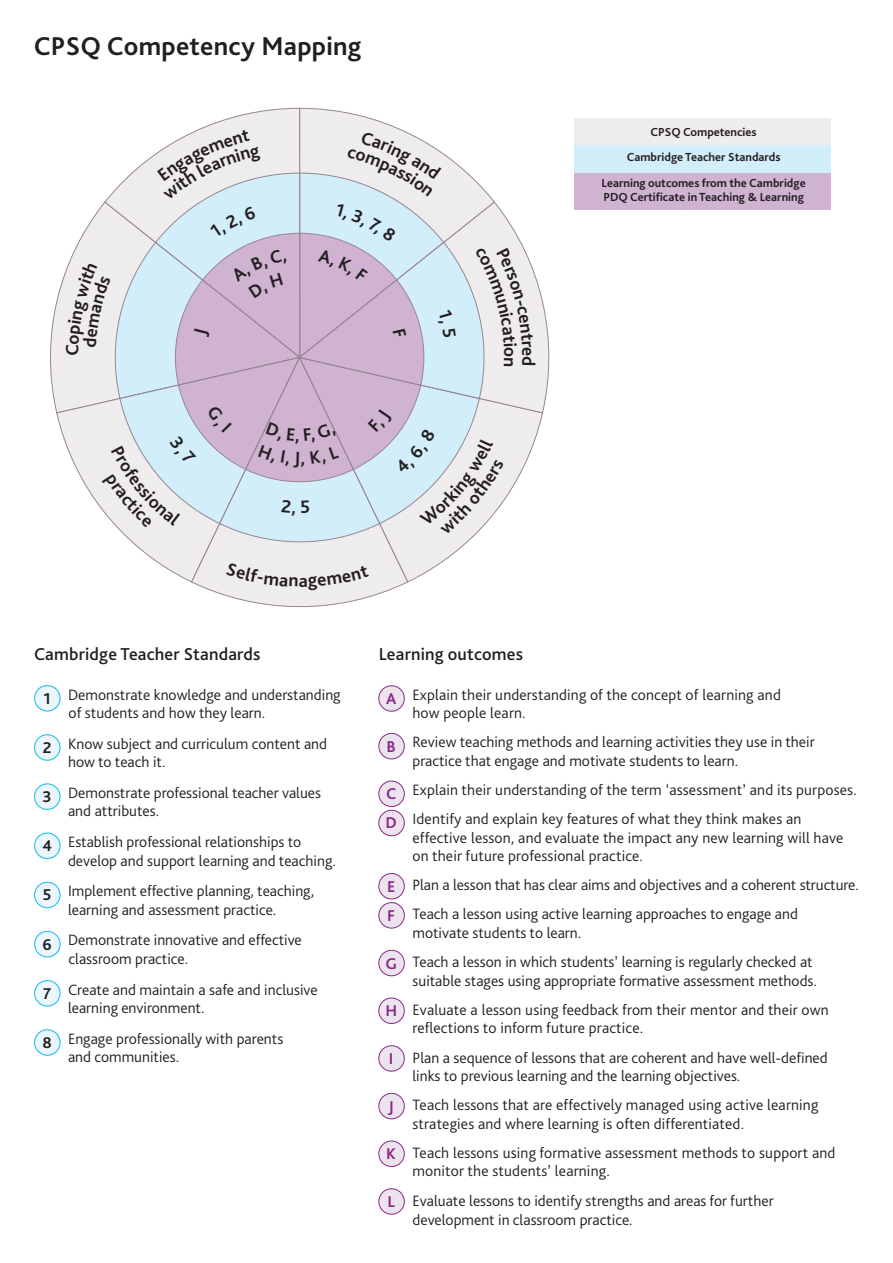
<style>
.page{position:relative;width:893px;height:1263px;background:#fff}
.page>*{position:absolute;margin:0;border:0;box-sizing:border-box;transform-origin:0 0}
.t1{font:700 27px "Bliss Pro";letter-spacing:.01em;color:#231f20}
.t2{font:500 18px "Bliss Pro";letter-spacing:.01em;color:#231f20}
.std_number{font:700 16.35px "Bliss Pro";color:#8a2888}
.std_number-2{font:700 16.35px "Bliss Pro";color:#231f20}
.List_text{font:300 15.6px/18.6px "Bliss Pro";color:#231f20}
.t3{font:700 12.3px/25.2px "Bliss Pro";color:#231f20;text-align:center}
</style>
<div class="page">
<div style="left:379px;top:686px;width:25px;height:25px;background:#ede3ee;border-radius:50%"></div>
<div style="left:378px;top:685px;width:27px;height:27px;border:1px solid #8a2888;border-radius:50%"></div>
<div style="left:379px;top:733px;width:25px;height:26px;background:#ede3ee;border-radius:50%"></div>
<div style="left:378px;top:733px;width:27px;height:26px;border:1px solid #8a2888;border-radius:50%"></div>
<div style="left:379px;top:781px;width:25px;height:25px;background:#ede3ee;border-radius:50%"></div>
<div style="left:378px;top:781px;width:27px;height:26px;border:1px solid #8a2888;border-radius:50%"></div>
<div style="left:379px;top:810px;width:25px;height:26px;background:#ede3ee;border-radius:50%"></div>
<div style="left:378px;top:810px;width:27px;height:26px;border:1px solid #8a2888;border-radius:50%"></div>
<div style="left:379px;top:873px;width:25px;height:26px;background:#ede3ee;border-radius:50%"></div>
<div style="left:378px;top:873px;width:27px;height:26px;border:1px solid #8a2888;border-radius:50%"></div>
<div style="left:379px;top:903px;width:25px;height:25px;background:#ede3ee;border-radius:50%"></div>
<div style="left:378px;top:902px;width:27px;height:26px;border:1px solid #8a2888;border-radius:50%"></div>
<div style="left:379px;top:950px;width:25px;height:26px;background:#ede3ee;border-radius:50%"></div>
<div style="left:378px;top:950px;width:27px;height:26px;border:1px solid #8a2888;border-radius:50%"></div>
<div style="left:379px;top:998px;width:25px;height:25px;background:#ede3ee;border-radius:50%"></div>
<div style="left:378px;top:998px;width:27px;height:26px;border:1px solid #8a2888;border-radius:50%"></div>
<div style="left:379px;top:1046px;width:25px;height:25px;background:#ede3ee;border-radius:50%"></div>
<div style="left:378px;top:1045px;width:27px;height:26px;border:1px solid #8a2888;border-radius:50%"></div>
<div style="left:379px;top:1093px;width:25px;height:26px;background:#ede3ee;border-radius:50%"></div>
<div style="left:378px;top:1093px;width:27px;height:26px;border:1px solid #8a2888;border-radius:50%"></div>
<div style="left:379px;top:1141px;width:25px;height:25px;background:#ede3ee;border-radius:50%"></div>
<div style="left:378px;top:1141px;width:27px;height:26px;border:1px solid #8a2888;border-radius:50%"></div>
<div style="left:379px;top:1189px;width:25px;height:25px;background:#ede3ee;border-radius:50%"></div>
<div style="left:378px;top:1188px;width:27px;height:26px;border:1px solid #8a2888;border-radius:50%"></div>
<div style="left:35px;top:685px;width:25px;height:26px;background:#ebf7fc;border-radius:50%"></div>
<div style="left:34px;top:685px;width:27px;height:27px;border:1px solid #26bff0;border-radius:50%"></div>
<div style="left:35px;top:735px;width:25px;height:25px;background:#ebf7fc;border-radius:50%"></div>
<div style="left:34px;top:734px;width:27px;height:27px;border:1px solid #26bff0;border-radius:50%"></div>
<div style="left:35px;top:784px;width:25px;height:25px;background:#ebf7fc;border-radius:50%"></div>
<div style="left:34px;top:783px;width:27px;height:27px;border:1px solid #26bff0;border-radius:50%"></div>
<div style="left:35px;top:833px;width:25px;height:25px;background:#ebf7fc;border-radius:50%"></div>
<div style="left:34px;top:832px;width:27px;height:27px;border:1px solid #26bff0;border-radius:50%"></div>
<div style="left:35px;top:882px;width:25px;height:26px;background:#ebf7fc;border-radius:50%"></div>
<div style="left:34px;top:882px;width:27px;height:26px;border:1px solid #26bff0;border-radius:50%"></div>
<div style="left:35px;top:931px;width:25px;height:26px;background:#ebf7fc;border-radius:50%"></div>
<div style="left:34px;top:931px;width:27px;height:26px;border:1px solid #26bff0;border-radius:50%"></div>
<div style="left:35px;top:980px;width:25px;height:26px;background:#ebf7fc;border-radius:50%"></div>
<div style="left:34px;top:980px;width:27px;height:27px;border:1px solid #26bff0;border-radius:50%"></div>
<div style="left:35px;top:1030px;width:25px;height:25px;background:#ebf7fc;border-radius:50%"></div>
<div style="left:34px;top:1029px;width:27px;height:27px;border:1px solid #26bff0;border-radius:50%"></div>
<div style="left:574px;top:118px;width:257px;height:28px;background:#efecee"></div>
<div style="left:574px;top:146px;width:257px;height:27px;background:#d3eefb"></div>
<div style="left:574px;top:173px;width:257px;height:37px;background:#cfb3d1"></div>
<svg style="left:301px;top:108px;width:99px;height:21px"></svg>
<svg style="left:199px;top:107px;width:102px;height:22px"></svg>
<svg style="left:50px;top:270px;width:16px;height:141px"></svg>
<svg style="left:56px;top:354px;width:135px;height:228px"></svg>
<svg style="left:191px;top:549px;width:216px;height:59px"></svg>
<svg style="left:299px;top:414px;width:244px;height:169px"></svg>
<svg style="left:535px;top:274px;width:15px;height:140px"></svg>
<div style="left:226px;top:562px;width:143px;height:29px;background:#efecee"></div>
<svg style="left:66px;top:129px;width:469px;height:420px;background:#dedeea"></svg>
<p class="t1" style="left:34px;top:29px;width:329px">CPSQ Competency Mapping</p>
<p class="t3" style="left:601px;top:119px;width:206px">CPSQ Competencies<br>Cambridge Teacher Standards<br>Learning outcomes from the Cambridge</p>
<p class="t3" style="left:603px;top:185px;width:202px">PDQ Certificate in Teaching &amp; Learning</p>
<p class="t2" style="left:34px;top:643px;width:228px">Cambridge Teacher Standards</p>
<p class="std_number-2" style="left:44px;top:688px;width:9px">1</p>
<p class="List_text" style="left:68px;top:685px;width:274px">Demonstrate knowledge and understanding of students and how they learn.</p>
<p class="std_number-2" style="left:43px;top:737px;width:10px">2</p>
<p class="List_text" style="left:68px;top:734px;width:261px">Know subject and curriculum content and how to teach it.</p>
<p class="std_number-2" style="left:43px;top:786px;width:11px">3</p>
<p class="List_text" style="left:68px;top:783px;width:255px">Demonstrate professional teacher values and attributes.</p>
<p class="std_number-2" style="left:42px;top:836px;width:11px">4</p>
<p class="List_text" style="left:68px;top:832px;width:269px">Establish professional relationships to develop and support learning and teaching.</p>
<p class="std_number-2" style="left:43px;top:885px;width:10px">5</p>
<p class="List_text" style="left:68px;top:882px;width:248px">Implement effective planning, teaching, learning and assessment practice.</p>
<p class="std_number-2" style="left:43px;top:934px;width:11px">6</p>
<p class="List_text" style="left:68px;top:931px;width:235px">Demonstrate innovative and effective classroom practice.</p>
<p class="std_number-2" style="left:43px;top:983px;width:10px">7</p>
<p class="List_text" style="left:68px;top:980px;width:251px">Create and maintain a safe and inclusive learning environment.</p>
<p class="std_number-2" style="left:42px;top:1032px;width:11px">8</p>
<p class="List_text" style="left:68px;top:1029px;width:217px">Engage professionally with parents and communities.</p>
<p class="t2" style="left:379px;top:643px;width:146px">Learning outcomes</p>
<p class="std_number" style="left:386px;top:688px;width:12px">A</p>
<p class="List_text" style="left:412px;top:685px;width:370px">Explain their understanding of the concept of learning and how people learn.</p>
<p class="std_number" style="left:387px;top:736px;width:11px">B</p>
<p class="List_text" style="left:412px;top:733px;width:404px">Review teaching methods and learning activities they use in their practice that engage and motivate students to learn.</p>
<p class="std_number" style="left:386px;top:784px;width:12px">C</p>
<p class="List_text" style="left:412px;top:780px;width:446px">Explain their understanding of the term ‘assessment’ and its purposes.</p>
<p class="std_number" style="left:385px;top:813px;width:13px">D</p>
<p class="List_text" style="left:412px;top:810px;width:432px">Identify and explain key features of what they think makes an effective lesson, and evaluate the impact any new learning will have on their future professional practice.</p>
<p class="std_number" style="left:387px;top:876px;width:10px">E</p>
<p class="List_text" style="left:412px;top:876px;width:448px">Plan a lesson that has clear aims and objectives and a coherent structure.</p>
<p class="std_number" style="left:387px;top:905px;width:9px">F</p>
<p class="List_text" style="left:412px;top:905px;width:387px">Teach a lesson using active learning approaches to engage and motivate students to learn.</p>
<p class="std_number" style="left:385px;top:953px;width:13px">G</p>
<p class="List_text" style="left:412px;top:953px;width:406px">Teach a lesson in which students’ learning is regularly checked at suitable stages using appropriate formative assessment methods.</p>
<p class="std_number" style="left:385px;top:1000px;width:13px">H</p>
<p class="List_text" style="left:412px;top:1000px;width:418px">Evaluate a lesson using feedback from their mentor and their own reflections to inform future practice.</p>
<p class="std_number" style="left:389px;top:1048px;width:6px">I</p>
<p class="List_text" style="left:412px;top:1048px;width:417px">Plan a sequence of lessons that are coherent and have well-defined links to previous learning and the learning objectives.</p>
<p class="std_number" style="left:388px;top:1096px;width:7px">J</p>
<p class="List_text" style="left:412px;top:1096px;width:407px">Teach lessons that are effectively managed using active learning strategies and where learning is often differentiated.</p>
<p class="std_number" style="left:386px;top:1144px;width:11px">K</p>
<p class="List_text" style="left:412px;top:1143px;width:424px">Teach lessons using formative assessment methods to support and monitor the students’ learning.</p>
<p class="std_number" style="left:387px;top:1191px;width:9px">L</p>
<p class="List_text" style="left:412px;top:1191px;width:363px;line-height:19.2px">Evaluate lessons to identify strengths and areas for further development in classroom practice.</p>
</div>
